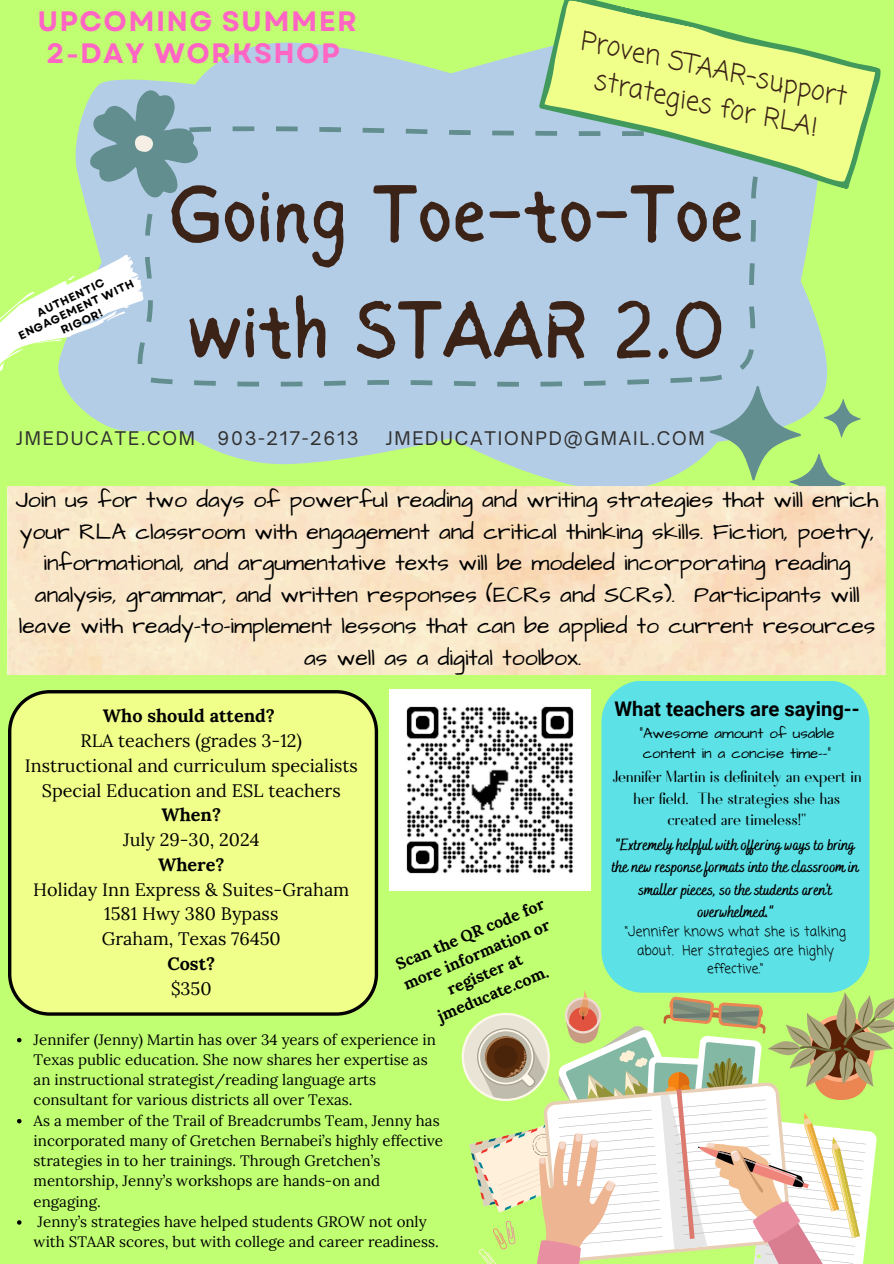
<style>
.page{position:relative;width:894px;height:1264px;background:#fff}
.page>*{position:absolute;margin:0;border:0;box-sizing:border-box;transform-origin:0 0}
.t1{font:82.8px/115.9px "Sigher";color:#3c2317}
.t2{font:700 28.05px/32.7px "Garet";letter-spacing:.05em;color:#ff66c4;text-align:center}
.t3{font:26.25px/36px "Coming Soon";color:#3c2317;text-align:center}
.t4{font:23.1px/31.5px "Architects Daughter";color:#000;text-align:center}
.t5{font:21.6px/21.8px "Fiona";color:#000;text-align:center}
.t6{font:700 20.25px "Roboto";color:#000}
.t7{font:18px/24.8px "Lora";color:#000;text-align:center}
.t8{font:18px "Open Sauce One";letter-spacing:.1em;color:#303030}
.t9{font:700 16.2px/22.4px "Bakerie Smooth";color:#000;text-align:center}
.t10{font:700 15.9px/21.5px "Lora";color:#000;text-align:center}
.t11{font:15.15px/20.2px "Lora";color:#000}
.t12{font:15px/20.7px "Architects Daughter";color:#000}
.t13{font:13.5px/18.6px "Coming Soon";color:#000;text-align:center}
.t14{font:700 11.4px/13.2px "Garet";color:#000;text-align:center}
.s1{font-weight:700}
</style>
<div class="page">
<div style="left:0;top:0;width:893px;height:1263px;background:#c1ff72"></div>
<svg style="left:469px;top:990px;width:424px;height:273px"></svg>
<svg style="left:58px;top:42px;width:769px;height:444px;fill:#b4cde6"></svg>
<div style="left:137px;top:126px;width:624px;height:260px;background:#b4cde6"></div>
<svg style="left:89px;top:89px;width:111px;height:109px"></svg>
<svg style="left:709px;top:386px;width:151px;height:100px"></svg>
<svg style="left:535px;top:0;width:346px;height:191px;fill:#f0ff8a"></svg>
<img style="left:8px;top:486px;width:876px;height:188px">
<div style="left:601px;top:681px;width:268px;height:311px;background:#5ce1e6"></div>
<div style="left:8px;top:690px;width:370px;height:325px;background:#f0ff8a"></div>
<svg style="left:0;top:252px;width:154px;height:120px"></svg>
<img style="left:389px;top:689px;width:201px;height:202px">
<svg style="left:17px;top:1037px;width:4px;height:5px"></svg>
<svg style="left:17px;top:1118px;width:4px;height:5px"></svg>
<svg style="left:17px;top:1220px;width:4px;height:4px"></svg>
<p class="t2" style="left:37px;top:5px;width:321px">UPCOMING SUMMER<br>2-DAY WORKSHOP</p>
<p class="t3" style="left:584px;top:24px;width:272px;rotate:12deg">Proven STAAR-support strategies for RLA!</p>
<p class="t14" style="left:11px;top:318px;width:128px;rotate:-25deg">AUTHENTIC<br>ENGAGEMENT WITH<br>RIGOR!</p>
<h2 class="t1" style="left:169px;top:162px;width:576px">Going Toe-to-Toe with STAAR 2.0</h2>
<p class="t8" style="left:16px;top:426px;width:344px">JMEDUCATE.COM 903-217-2613</p>
<h4 class="t8" style="left:385px;top:426px;width:320px">JMEDUCATIONPD@GMAIL.COM</h4>
<h1 class="t4" style="left:16px;top:485px;width:864px">Join us for two days of powerful reading and writing strategies that will enrich your RLA classroom with engagement and critical thinking skills. Fiction, poetry, informational, and argumentative texts will be modeled incorporating reading analysis, grammar, and written responses (ECRs and SCRs). Participants will leave with ready-to-implement lessons that can be applied to current resources as well as a digital toolbox.</h1>
<h4 class="t7" style="left:25px;top:703px;width:334px"><span class="s1">Who should attend?<br></span>RLA teachers (grades 3-12)<br>Instructional and curriculum specialists<br>Special Education and ESL teachers<br><span class="s1">When?<br></span>July 29-30, 2024<br><span class="s1">Where?<br></span>Holiday Inn Express &amp; Suites-Graham<br>1581 Hwy 380 Bypass<br>Graham, Texas 76450<br><span class="s1">Cost?<br></span>$350</h4>
<h6 class="t10" style="left:391px;top:955px;width:162px;rotate:-23deg">Scan the QR code for more information or register at jmeducate.com.</h6>
<h5 class="t11" style="left:34px;top:1028px;width:403px">Jennifer (Jenny) Martin has over 34 years of experience in Texas public education. She now shares her expertise as an instructional strategist/reading language arts consultant for various districts all over Texas.</h5>
<p class="t11" style="left:34px;top:1109px;width:410px">As a member of the Trail of Breadcrumbs Team, Jenny has incorporated many of Gretchen Bernabei’s highly effective strategies in to her trainings. Through Gretchen’s mentorship, Jenny’s workshops are hands-on and engaging.</p>
<p class="t11" style="left:34px;top:1211px;width:406px">Jenny’s strategies have helped students GROW not only with STAAR scores, but with college and career readiness.</p>
<p class="t6" style="left:614px;top:697px;width:246px">What teachers are saying--</p>
<p class="t12" style="left:639px;top:723px;width:196px">"Awesome amount of usable content in a concise time--"</p>
<p class="t5" style="left:612px;top:764px;width:250px">Jennifer Martin is definitely an expert in her field. The strategies she has created are timeless!"</p>
<h5 class="t9" style="left:612px;top:834px;width:248px">"Extremely helpful with offering ways to bring the new response formats into the classroom in smaller pieces, so the students aren't overwhelmed."</h5>
<h5 class="t13" style="left:624px;top:923px;width:223px">"Jennifer knows what she is talking about. Her strategies are highly effective."</h5>
</div>
